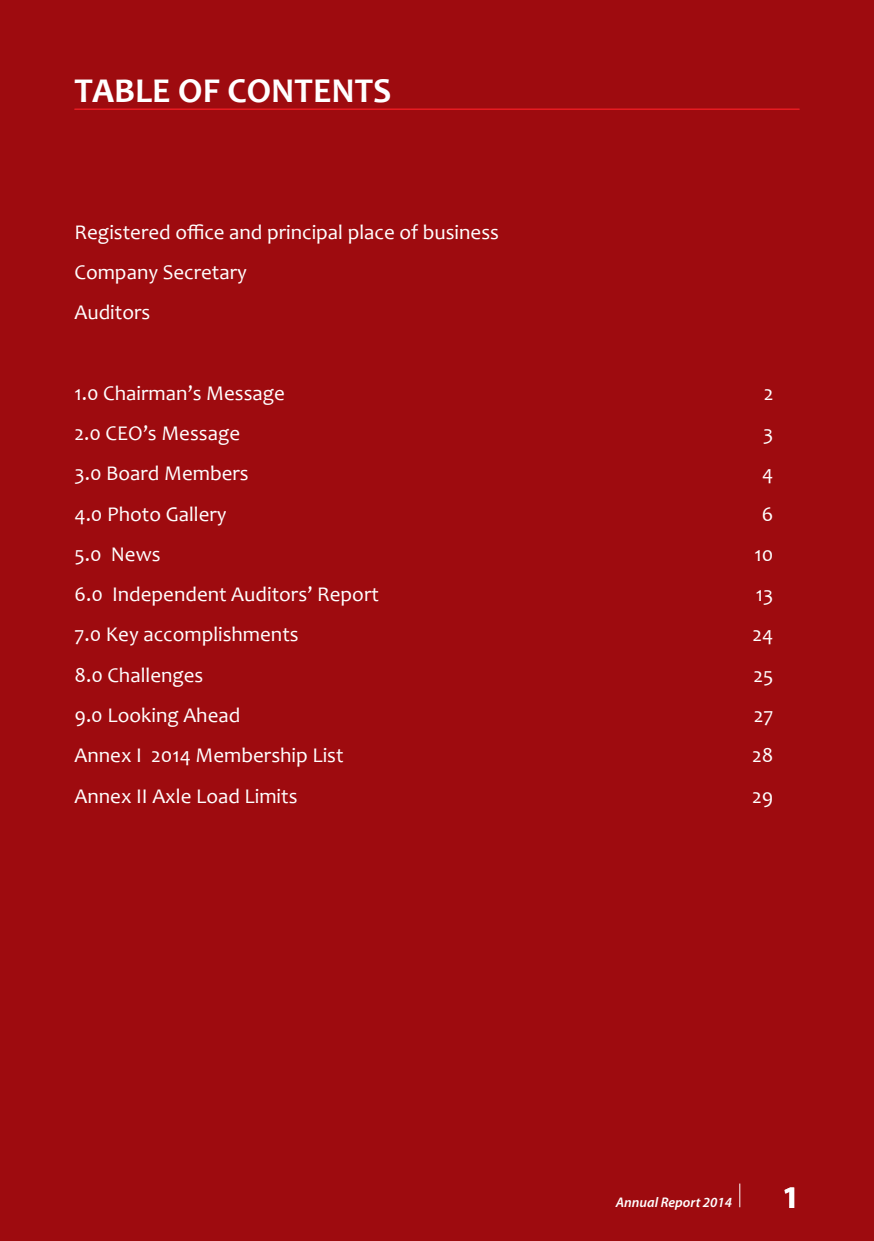
<style>
.page{position:relative;width:874px;height:1241px;background:#fff}
.page>*{position:absolute;margin:0;border:0;box-sizing:border-box;transform-origin:0 0}
.t1{font:700 35px "Candara";color:#fff}
.t2{font:700 31.5px "Myriad Pro";color:#fff}
.t3{font:21px/40.2px "Candara";color:#fff}
.t4{font:italic 600 14px "Myriad Pro";color:#fff}
</style>
<div class="page">
<div style="left:0;top:0;width:873px;height:1240px;background:#9e0b0f"></div>
<svg style="left:739px;top:1183px;width:1px;height:23px"></svg>
<hr style="left:74px;top:109px;width:725px;height:1px;background:#ed1d24">
<h1 class="t1" style="left:74px;top:69px;width:318px">TABLE OF CONTENTS</h1>
<p class="t3" style="left:74px;top:211px;width:426px">Registered office and principal place of business<br>Company Secretary<br>Auditors</p>
<p class="t3" style="left:74px;top:372px;width:212px">1.0 Chairman’s Message</p>
<p class="t3" style="left:763px;top:372px;width:11px">2</p>
<p class="t3" style="left:74px;top:413px;width:167px">2.0 CEO’s Message</p>
<p class="t3" style="left:762px;top:413px;width:12px">3</p>
<p class="t3" style="left:74px;top:453px;width:176px">3.0 Board Members</p>
<p class="t3" style="left:761px;top:453px;width:13px">4</p>
<p class="t3" style="left:74px;top:493px;width:154px">4.0 Photo Gallery</p>
<p class="t3" style="left:761px;top:493px;width:13px">6</p>
<p class="t3" style="left:74px;top:533px;width:88px">5.0 News</p>
<p class="t3" style="left:754px;top:533px;width:20px">10</p>
<p class="t3" style="left:74px;top:574px;width:306px">6.0 Independent Auditors’ Report</p>
<p class="t3" style="left:755px;top:574px;width:19px">13</p>
<p class="t3" style="left:74px;top:614px;width:226px">7.0 Key accomplishments</p>
<p class="t3" style="left:752px;top:614px;width:22px">24</p>
<p class="t3" style="left:74px;top:654px;width:130px">8.0 Challenges</p>
<p class="t3" style="left:753px;top:654px;width:22px">25</p>
<p class="t3" style="left:74px;top:694px;width:167px">9.0 Looking Ahead</p>
<p class="t3" style="left:753px;top:694px;width:21px">27</p>
<p class="t3" style="left:74px;top:735px;width:270px">Annex I 2014 Membership List</p>
<p class="t3" style="left:751px;top:735px;width:23px">28</p>
<p class="t3" style="left:74px;top:775px;width:224px">Annex II Axle Load Limits</p>
<p class="t3" style="left:751px;top:775px;width:23px">29</p>
<p class="t4" style="left:615px;top:1192px;width:118px">Annual Report 2014</p>
<h2 class="t2" style="left:781px;top:1176px;width:19px">1</h2>
</div>
